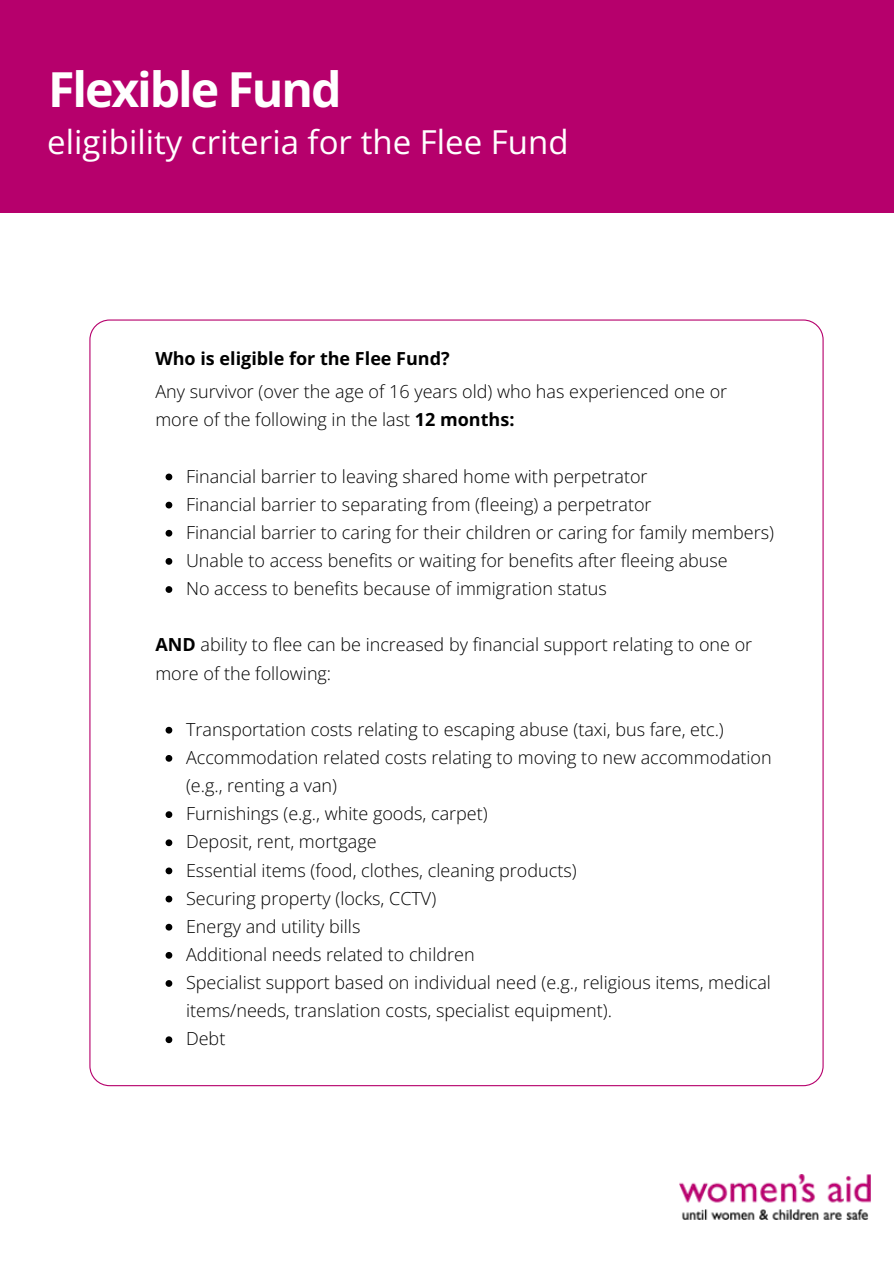
<style>
.page{position:relative;width:894px;height:1264px;background:#fff}
.page>*{position:absolute;margin:0;border:0;box-sizing:border-box;transform-origin:0 0}
.t1{font:700 48.3px "Open Sans";letter-spacing:-.045em;color:#fff}
.t2{font:33px "Open Sans";color:#fff}
.t3{font:300 18px/28.2px "Open Sans";color:#000}
.t4{font:700 18px "Open Sans";color:#000}
.s1{font-weight:700}
</style>
<div class="page">
<svg style="left:89px;top:319px;width:734px;height:766px"></svg>
<div style="left:0;top:0;width:893px;height:212px;background:#b6006c"></div>
<img style="left:679px;top:1174px;width:191px;height:45px">
<svg style="left:165px;top:473px;width:7px;height:7px"></svg>
<svg style="left:165px;top:501px;width:7px;height:7px"></svg>
<svg style="left:165px;top:530px;width:7px;height:6px"></svg>
<svg style="left:165px;top:558px;width:7px;height:6px"></svg>
<svg style="left:165px;top:586px;width:7px;height:7px"></svg>
<svg style="left:165px;top:726px;width:7px;height:7px"></svg>
<svg style="left:165px;top:755px;width:7px;height:6px"></svg>
<svg style="left:165px;top:811px;width:7px;height:7px"></svg>
<svg style="left:165px;top:839px;width:7px;height:7px"></svg>
<svg style="left:165px;top:867px;width:7px;height:7px"></svg>
<svg style="left:165px;top:895px;width:7px;height:7px"></svg>
<svg style="left:165px;top:923px;width:7px;height:7px"></svg>
<svg style="left:165px;top:951px;width:7px;height:7px"></svg>
<svg style="left:165px;top:980px;width:7px;height:6px"></svg>
<svg style="left:165px;top:1036px;width:7px;height:7px"></svg>
<h1 class="t1" style="left:48px;top:55px;width:295px">Flexible Fund</h1>
<h2 class="t2" style="left:47px;top:119px;width:522px">eligibility criteria for the Flee Fund</h2>
<p class="t4" style="left:155px;top:345px;width:296px">Who is eligible for the Flee Fund?</p>
<p class="t3" style="left:155px;top:377px;width:573px">Any survivor (over the age of 16 years old) who has experienced one or more of the following in the last <span class="s1">12 months:</span></p>
<p class="t3" style="left:186px;top:461px;width:589px">Financial barrier to leaving shared home with perpetrator<br>Financial barrier to separating from (fleeing) a perpetrator<br>Financial barrier to caring for their children or caring for family members)<br>Unable to access benefits or waiting for benefits after fleeing abuse<br>No access to benefits because of immigration status</p>
<p class="t3" style="left:155px;top:630px;width:598px"><span class="s1">AND</span> ability to flee can be increased by financial support relating to one or more of the following:</p>
<p class="t3" style="left:186px;top:714px;width:587px">Transportation costs relating to escaping abuse (taxi, bus fare, etc.)<br>Accommodation related costs relating to moving to new accommodation (e.g., renting a van)<br>Furnishings (e.g., white goods, carpet)<br>Deposit, rent, mortgage<br>Essential items (food, clothes, cleaning products)<br>Securing property (locks, CCTV)<br>Energy and utility bills<br>Additional needs related to children<br>Specialist support based on individual need (e.g., religious items, medical items/needs, translation costs, specialist equipment).<br>Debt</p>
</div>
